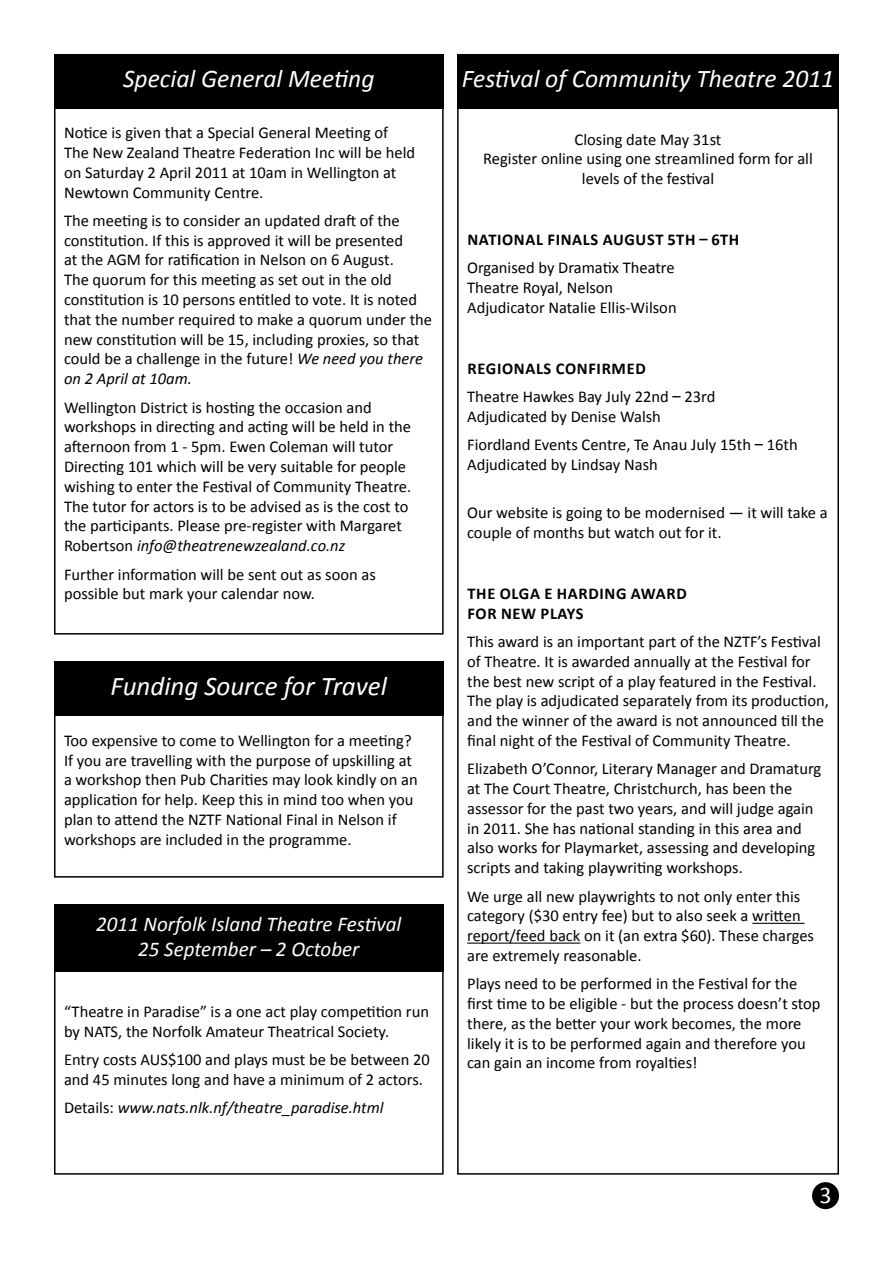
<style>
.page{position:relative;width:893px;height:1263px;background:#fff}
.page>*{position:absolute;margin:0;border:0;box-sizing:border-box;transform-origin:0 0}
.t1{font:italic 27px "Calibri";color:#fff}
.t2{font:italic 25.5px "Calibri";color:#fff}
.t3{font:24px "Calibri";color:#fff}
.t4{font:italic 21px/25.2px "Calibri";color:#fff;text-align:center}
.t5{font:16.5px/19.8px "Calibri";color:#000}
.t6{font:700 16.5px/19.8px "Calibri";letter-spacing:.04em;color:#000}
.t7{font:italic 16.5px "Calibri";color:#000}
.s1{font-style:italic}
.s2{font-style:normal}
</style>
<div class="page">
<div style="left:812px;top:1182px;width:27px;height:27px;background:#000;border-radius:50%"></div>
<div style="left:54px;top:94px;width:390px;height:540px;border:2px solid #000"></div>
<hr style="left:752px;top:923px;width:52px;height:1px;background:#000">
<hr style="left:467px;top:942px;width:113px;height:2px;background:#000">
<div style="left:54px;top:702px;width:390px;height:176px;border:2px solid #000"></div>
<div style="left:54px;top:945px;width:390px;height:230px;border:2px solid #000"></div>
<div style="left:54px;top:54px;width:390px;height:54px;background:#000"></div>
<div style="left:457px;top:54px;width:382px;height:54px;background:#000"></div>
<div style="left:54px;top:662px;width:390px;height:54px;background:#000"></div>
<div style="left:54px;top:905px;width:390px;height:67px;background:#000"></div>
<h2 class="t2" style="left:123px;top:61px;width:253px">Special General Meeting</h2>
<h2 class="t2" style="left:462px;top:61px;width:374px">Festival of Community Theatre 2011</h2>
<p class="t5" style="left:64px;top:123px;width:353px">Notice is given that a Special General Meeting of The New Zealand Theatre Federation Inc will be held on Saturday 2 April 2011 at 10am in Wellington at Newtown Community Centre.</p>
<p class="t5" style="left:64px;top:211px;width:370px">The meeting is to consider an updated draft of the constitution. If this is approved it will be presented<br>at the AGM for ratification in Nelson on 6 August.<br>The quorum for this meeting as set out in the old constitution is 10 persons entitled to vote. It is noted that the number required to make a quorum under the new constitution will be 15, including proxies, so that could be a challenge in the future! <span class="s1">We need you there on 2 April at 10am.</span></p>
<p class="t5" style="left:64px;top:397px;width:349px">Wellington District is hosting the occasion and workshops in directing and acting will be held in the afternoon from 1 - 5pm. Ewen Coleman will tutor Directing 101 which will be very suitable for people wishing to enter the Festival of Community Theatre.<br>The tutor for actors is to be advised as is the cost to the participants. Please pre-register with Margaret Robertson <span class="s1">info@theatrenewzealand.co.nz</span></p>
<p class="t5" style="left:64px;top:564px;width:313px">Further information will be sent out as soon as possible but mark your calendar now.</p>
<h1 class="t1" style="left:111px;top:667px;width:278px">Funding Source for Travel</h1>
<p class="t5" style="left:64px;top:730px;width:355px">Too expensive to come to Wellington for a meeting?<br>If you are travelling with the purpose of upskilling at a workshop then Pub Charities may look kindly on an application for help. Keep this in mind too when you plan to attend the NZTF National Final in Nelson if workshops are included in the programme.</p>
<p class="t4" style="left:96px;top:910px;width:307px">2011 Norfolk Island Theatre Festival<br>25 September – 2 October</p>
<p class="t5" style="left:64px;top:1002px;width:366px">“Theatre in Paradise” is a one act play competition run by NATS, the Norfolk Amateur Theatrical Society.</p>
<p class="t5" style="left:64px;top:1050px;width:367px">Entry costs AUS$100 and plays must be be between 20 and 45 minutes long and have a minimum of 2 actors.</p>
<p class="t7" style="left:64px;top:1096px;width:321px"><span class="s2">Details:</span> www.nats.nlk.nf/theatre_paradise.html</p>
<p class="t5" style="left:483px;top:129px;width:331px;text-align:center">Closing date May 31st<br>Register online using one streamlined form for all levels of the festival</p>
<p class="t6" style="left:467px;top:230px;width:273px">NATIONAL FINALS AUGUST 5TH – 6TH</p>
<p class="t5" style="left:467px;top:258px;width:211px">Organised by Dramatix Theatre<br>Theatre Royal, Nelson<br>Adjudicator Natalie Ellis-Wilson</p>
<p class="t6" style="left:467px;top:358px;width:180px">REGIONALS CONFIRMED</p>
<p class="t5" style="left:467px;top:387px;width:250px">Theatre Hawkes Bay July 22nd – 23rd<br>Adjudicated by Denise Walsh</p>
<p class="t5" style="left:467px;top:435px;width:332px">Fiordland Events Centre, Te Anau July 15th – 16th<br>Adjudicated by Lindsay Nash</p>
<p class="t5" style="left:467px;top:503px;width:362px">Our website is going to be modernised — it will take a couple of months but watch out for it.</p>
<p class="t6" style="left:467px;top:583px;width:221px">THE OLGA E HARDING AWARD<br>FOR NEW PLAYS</p>
<p class="t5" style="left:467px;top:632px;width:363px">This award is an important part of the NZTF’s Festival of Theatre. It is awarded annually at the Festival for the best new script of a play featured in the Festival.<br>The play is adjudicated separately from its production, and the winner of the award is not announced till the final night of the Festival of Community Theatre.</p>
<p class="t5" style="left:467px;top:759px;width:356px">Elizabeth O’Connor, Literary Manager and Dramaturg at The Court Theatre, Christchurch, has been the assessor for the past two years, and will judge again in 2011. She has national standing in this area and also works for Playmarket, assessing and developing scripts and taking playwriting workshops.</p>
<p class="t5" style="left:467px;top:886px;width:348px">We urge all new playwrights to not only enter this category ($30 entry fee) but to also seek a written report/feed back on it (an extra $60). These charges are extremely reasonable.</p>
<p class="t5" style="left:467px;top:974px;width:355px">Plays need to be performed in the Festival for the first time to be eligible - but the process doesn’t stop there, as the better your work becomes, the more likely it is to be performed again and therefore you can gain an income from royalties!</p>
<h3 class="t3" style="left:819px;top:1180px;width:14px">3</h3>
</div>
